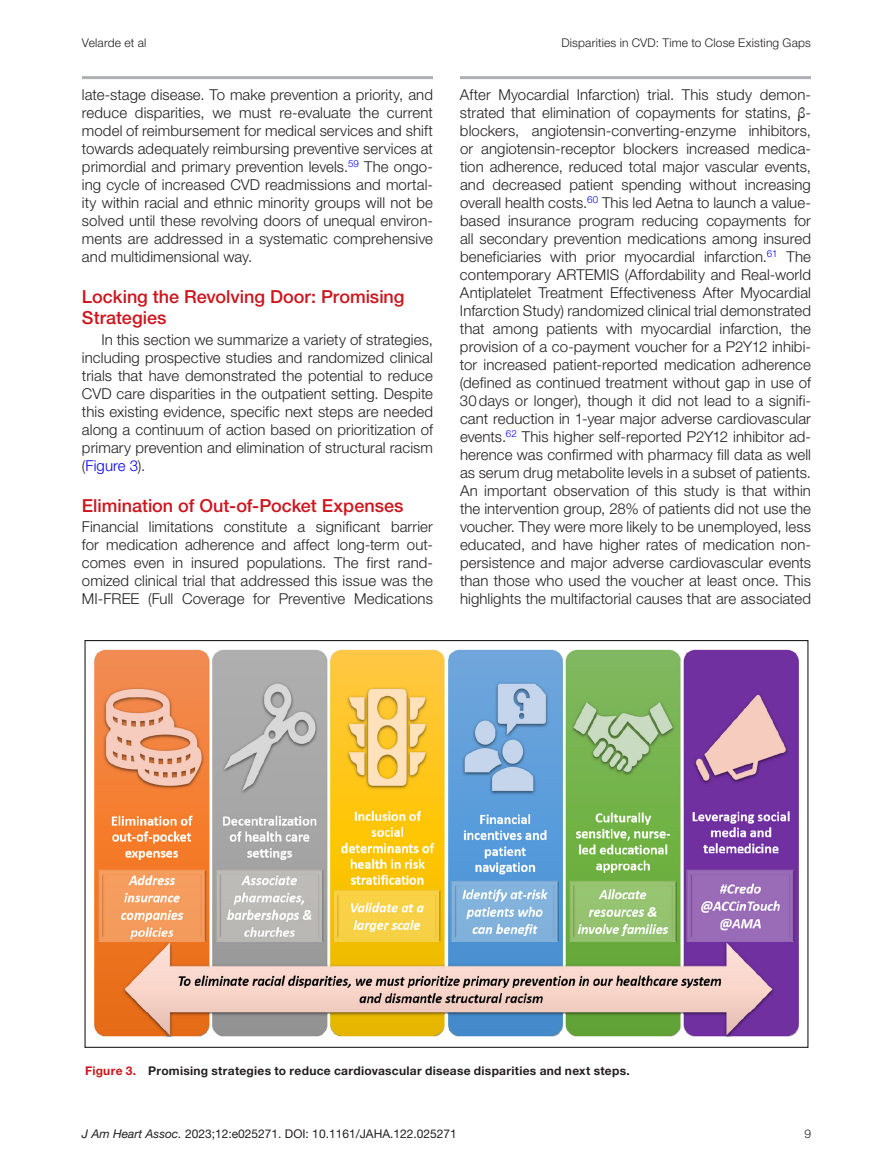
<style>
.page{position:relative;width:893px;height:1174px;background:#fff}
.page>*{position:absolute;margin:0;border:0;box-sizing:border-box;transform-origin:0 0}
.t1{font:500 18px/21px "Helvetica Neue LT Std";color:#cd151d}
.t2{font:300 15px/18px "Helvetica Neue LT Std";letter-spacing:.005em;color:#231f20;text-align:justify}
.t3{font:700 12px "Helvetica Neue LT Std";letter-spacing:.02em;color:#231f20}
.t4{font:12px "Helvetica Neue LT Std";color:#231f20}
.t5{font:300 12px "Helvetica Neue LT Std";letter-spacing:.015em;color:#231f20}
.s1{color:#00f}
.s2{font-family:"STIX Two Text";font-weight:400}
.s3{color:#cd151d}
.s4{font-style:italic}
</style>
<div class="page">
<hr style="left:82px;top:76px;width:351px;height:3px;background:#aeafb3">
<hr style="left:460px;top:76px;width:351px;height:3px;background:#aeafb3">
<img style="left:94px;top:649px;width:705px;height:388px">
<p class="t5" style="left:82px;top:35px;width:66px">Velarde et al</p>
<p class="t5" style="left:561px;top:35px;width:251px">Disparities in CVD: Time to Close Existing Gaps</p>
<p class="t2" style="left:82px;top:85px;width:353px">late-stage disease. To make prevention a priority, and reduce disparities, we must re-evaluate the current model of reimbursement for medical services and shift towards adequately reimbursing preventive services at primordial and primary prevention levels.<sup>59</sup> The ongo&shy;ing cycle of increased CVD readmissions and mortal&shy;ity within racial and ethnic minority groups will not be solved until these revolving doors of unequal environ&shy;ments are addressed in a systematic comprehensive and multidimensional way.</p>
<p class="t1" style="left:82px;top:286px;width:324px">Locking the Revolving Door: Promising<br>Strategies</p>
<p class="t2" style="left:82px;top:330px;width:353px;text-indent:20px">In this section we summarize a variety of strategies, including prospective studies and randomized clinical trials that have demonstrated the potential to reduce CVD care disparities in the outpatient setting. Despite this existing evidence, specific next steps are needed along a continuum of action based on prioritization of primary prevention and elimination of structural racism (<span class="s1">Figure 3</span>).</p>
<p class="t1" style="left:82px;top:495px;width:323px">Elimination of Out-of-Pocket Expenses</p>
<p class="t2" style="left:82px;top:517px;width:352px">Financial limitations constitute a significant barrier for medication adherence and affect long-term out&shy;comes even in insured populations. The first rand&shy;omized clinical trial that addressed this issue was the MI-FREE (Full Coverage for Preventive Medications</p>
<p class="t2" style="left:460px;top:85px;width:353px">After Myocardial Infarction) trial. This study demon&shy;strated that elimination of copayments for statins, <span class="s2">β&shy;</span>blockers, angiotensin-converting-enzyme inhibitors, or angiotensin-receptor blockers increased medica&shy;tion adherence, reduced total major vascular events, and decreased patient spending without increasing overall health costs.<sup>60</sup> This led Aetna to launch a value&shy;based insurance program reducing copayments for all secondary prevention medications among insured beneficiaries with prior myocardial infarction.<sup>61</sup> The contemporary ARTEMIS (Affordability and Real-world Antiplatelet Treatment Effectiveness After Myocardial Infarction Study) randomized clinical trial demonstrated that among patients with myocardial infarction, the provision of a co-payment voucher for a P2Y12 inhibi&shy;tor increased patient-reported medication adherence (defined as continued treatment without gap in use of 30days or longer), though it did not lead to a signifi&shy;cant reduction in 1-year major adverse cardiovascular events.<sup>62</sup> This higher self-reported P2Y12 inhibitor ad&shy;herence was confirmed with pharmacy fill data as well as serum drug metabolite levels in a subset of patients.<br>An important observation of this study is that within the intervention group, 28% of patients did not use the voucher. They were more likely to be unemployed, less educated, and have higher rates of medication non&shy;persistence and major adverse cardiovascular events than those who used the voucher at least once. This highlights the multifactorial causes that are associated</p>
<p class="t3" style="left:85px;top:1063px;width:546px"><span class="s3">Figure 3.</span> Promising strategies to reduce cardiovascular disease disparities and next steps.</p>
<p class="t4" style="left:82px;top:1126px;width:376px"><span class="s4">J Am Heart Assoc.</span> 2023;12:e025271. DOI: 10.1161/JAHA.122.025271</p>
<p class="t5" style="left:804px;top:1126px;width:8px">9</p>
</div>
